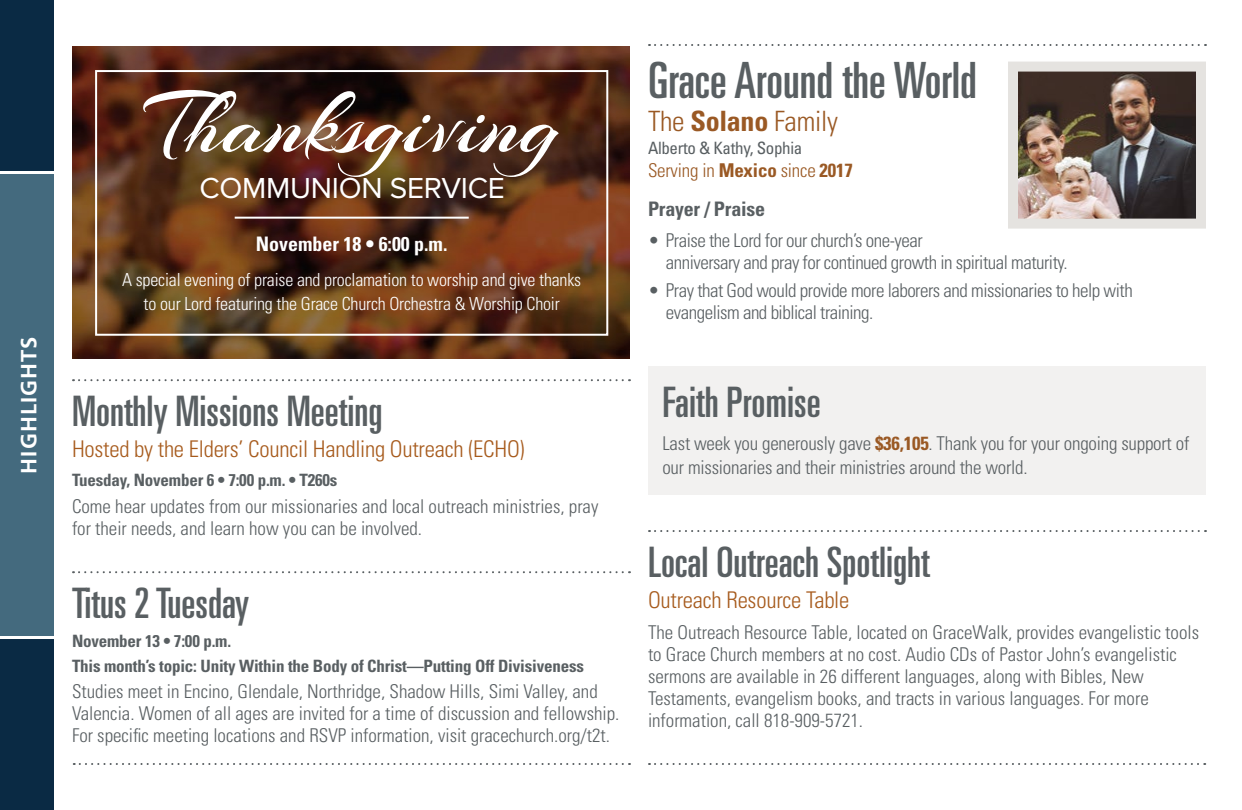
<style>
.page{position:relative;width:1242px;height:810px;background:#fff}
.page>*{position:absolute;margin:0;border:0;box-sizing:border-box;transform-origin:0 0}
.t1{font:94px "Arizonia";color:#fff}
.t2{font:ultra-condensed 50px "Univers";color:#595f62}
.t3{font:ultra-condensed 42px "Univers";color:#595f62}
.t4{font:30px "Proxima Nova";letter-spacing:-.01em;color:#fff}
.t5{font:300 condensed 28px "Univers";letter-spacing:-.01em;color:#9a5924}
.t6{font:300 condensed 23px "Univers";letter-spacing:-.01em;color:#a75b1d}
.t7{font:700 22px "Frutiger";letter-spacing:.05em;color:#fff}
.t8{font:700 condensed 20px "Univers";color:#fff}
.t9{font:700 condensed 20px "Univers";letter-spacing:-.01em;color:#595f62}
.t10{font:300 condensed 19px/22px "Univers";color:#595f62}
.t11{font:300 condensed 19px/22px "Univers";letter-spacing:-.025em;color:#595f62}
.t12{font:300 condensed 19px "Univers";letter-spacing:-.01em;color:#9a5924}
.t13{font:300 condensed 18px/24px "Univers";letter-spacing:-.01em;color:#fff;text-align:center}
.t14{font:700 condensed 17px/24.4px "Univers";letter-spacing:-.01em;color:#595f62}
.t15{font:condensed 17px "Univers";letter-spacing:-.02em;color:#595f62}
.s1{font-weight:700}
.s2{font-weight:700;color:#9a5924}
</style>
<div class="page">
<div style="left:0;top:174px;width:54px;height:462px;background:#446a7e"></div>
<div style="left:0;top:0;width:54px;height:171px;background:#0a2a44"></div>
<div style="left:0;top:639px;width:54px;height:171px;background:#0a2a44"></div>
<svg style="left:73px;top:379px;width:557px;height:2px"></svg>
<svg style="left:73px;top:571px;width:557px;height:2px"></svg>
<svg style="left:649px;top:530px;width:557px;height:2px"></svg>
<div style="left:648px;top:367px;width:558px;height:128px;background:#f2f1f0"></div>
<img style="left:1008px;top:61px;width:198px;height:168px">
<svg style="left:649px;top:763px;width:556px;height:2px"></svg>
<svg style="left:74px;top:763px;width:556px;height:2px"></svg>
<svg style="left:649px;top:44px;width:557px;height:2px"></svg>
<img style="left:72px;top:46px;width:558px;height:313px">
<div style="left:95px;top:70px;width:513px;height:266px;border:2px solid #fff"></div>
<hr style="left:235px;top:217px;width:234px;height:2px;background:#fff">
<p class="t7" style="left:16px;top:474px;width:139px;rotate:-90deg">HIGHLIGHTS</p>
<h1 class="t1" style="left:145px;top:67px;width:417px">Thanksgiving</h1>
<h3 class="t4" style="left:200px;top:171px;width:307px">COMMUNION SERVICE</h3>
<p class="t8" style="left:256px;top:231px;width:193px">November 18 • 6:00 p.m.</p>
<p class="t13" style="left:122px;top:268px;width:461px">A special evening of praise and proclamation to worship and give thanks to our Lord featuring the Grace Church Orchestra &amp; Worship Choir</p>
<h3 class="t3" style="left:72px;top:387px;width:312px">Monthly Missions Meeting</h3>
<p class="t6" style="left:72px;top:435px;width:454px">Hosted by the Elders’ Council Handling Outreach (ECHO)</p>
<p class="t14" style="left:72px;top:468px;width:267px">Tuesday, November 6 • 7:00 p.m. • T260s</p>
<p class="t10" style="left:72px;top:495px;width:528px">Come hear updates from our missionaries and local outreach ministries, pray for their needs, and learn how you can be involved.</p>
<h3 class="t3" style="left:72px;top:579px;width:179px">Titus 2 Tuesday</h3>
<p class="t14" style="left:72px;top:629px;width:514px">November 13 • 7:00 p.m.<br>This month’s topic: Unity Within the Body of Christ—Putting Off Divisiveness</p>
<p class="t10" style="left:72px;top:681px;width:549px">Studies meet in Encino, Glendale, Northridge, Shadow Hills, Simi Valley, and<br>Valencia. Women of all ages are invited for a time of discussion and fellowship.<br>For specific meeting locations and RSVP information, visit gracechurch.org/t2t.</p>
<h2 class="t2" style="left:648px;top:52px;width:330px">Grace Around the World</h2>
<h3 class="t5" style="left:648px;top:104px;width:191px">The <span class="s1">Solano</span> Family</h3>
<p class="t15" style="left:648px;top:137px;width:156px">Alberto &amp; Kathy, Sophia</p>
<p class="t12" style="left:648px;top:159px;width:206px">Serving in <span class="s1">Mexico</span> since <span class="s1">2017</span></p>
<p class="t9" style="left:648px;top:196px;width:119px">Prayer / Praise</p>
<p class="t11" style="left:666px;top:229px;width:403px;text-indent:-18px">• Praise the Lord for our church’s one-year<br>anniversary and pray for continued growth in spiritual maturity.</p>
<p class="t11" style="left:666px;top:279px;width:468px;text-indent:-18px">• Pray that God would provide more laborers and missionaries to help with evangelism and biblical training.</p>
<h3 class="t3" style="left:662px;top:378px;width:160px">Faith Promise</h3>
<p class="t10" style="left:662px;top:432px;width:528px">Last week you generously gave <span class="s2">$36,105</span>. Thank you for your ongoing support of</p>
<p class="t10" style="left:662px;top:456px;width:367px">our missionaries and their ministries around the world.</p>
<h3 class="t3" style="left:648px;top:538px;width:283px">Local Outreach Spotlight</h3>
<p class="t6" style="left:648px;top:586px;width:203px">Outreach Resource Table</p>
<p class="t10" style="left:648px;top:621px;width:553px">The Outreach Resource Table, located on GraceWalk, provides evangelistic tools to Grace Church members at no cost. Audio CDs of Pastor John’s evangelistic sermons are available in 26 different languages, along with Bibles, New Testaments, evangelism books, and tracts in various languages. For more information, call 818-909-5721.</p>
</div>
